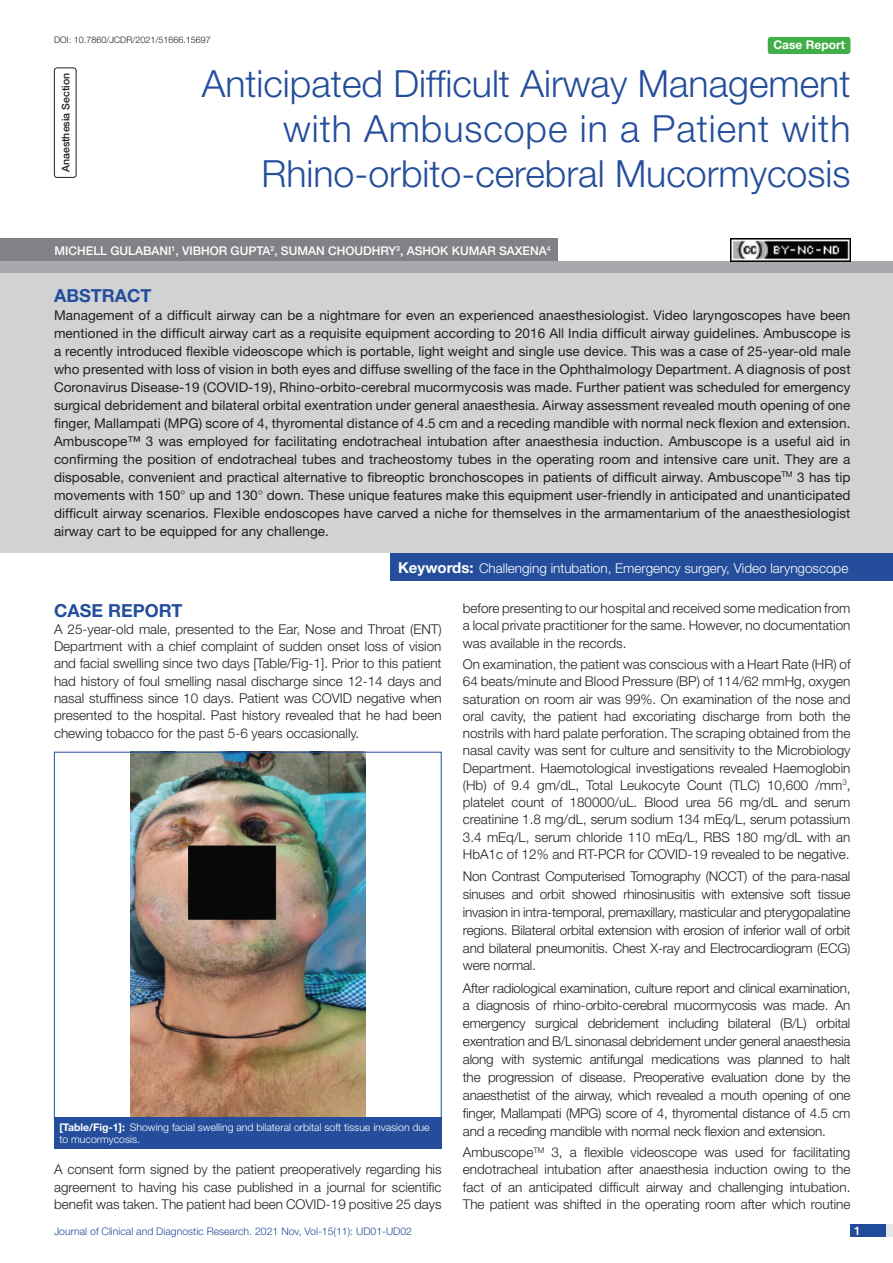
<style>
.page{position:relative;width:893px;height:1263px;background:#fff}
.page>*{position:absolute;margin:0;border:0;box-sizing:border-box;transform-origin:0 0}
.t1{font:300 37.5px/45px "Helvetica Neue";color:#244e9b;text-align:right}
.Heading{font:700 18px "Helvetica Neue";color:#244e9b}
.Abstract_head{font:700 18px "Helvetica Neue";color:#244e9b}
.Body_text{font:300 13.5px/17.2px "Helvetica Neue";color:#231f20;text-align:justify}
.Abstract_Text{font:13.5px/18px "Helvetica Neue";letter-spacing:.005em;color:#231f20;text-align:justify}
.Key_words{font:300 13.5px "Helvetica Neue";color:#fff}
.Author{font:500 12px "Helvetica Neue";color:#fff}
.t2{font:700 12px "Helvetica Neue";color:#fff}
.TABLE_FIG{font:300 10.5px/12.6px "Helvetica Neue";color:#fff}
.t3{font:300 10.5px "Helvetica Neue";color:#244e9b}
.section{font:500 10.5px "Helvetica Neue";color:#231f20}
.DOI{font:300 9px "Helvetica Neue";color:#231f20}
.s1{font-weight:300}
.s2{font-weight:700;font-size:15px}
.s3{font-weight:700}
</style>
<div class="page">
<div style="left:850px;top:1224px;width:43px;height:13px;background:#e6e7e9"></div>
<div style="left:850px;top:1224px;width:35px;height:13px;background:#214c99"></div>
<div style="left:768px;top:37px;width:82px;height:17px;background:#40ae49;border-radius:3px"></div>
<div style="left:54px;top:68px;width:22px;height:110px;border:1px solid #231f20;border-radius:3px"></div>
<div style="left:0;top:261px;width:893px;height:12px;background:#a8a9ad"></div>
<div style="left:0;top:238px;width:558px;height:23px;background:#808285"></div>
<div style="left:0;top:273px;width:893px;height:280px;background:#d1d2d4"></div>
<div style="left:390px;top:553px;width:503px;height:28px;background:#244e9b"></div>
<img style="left:130px;top:754px;width:235px;height:363px">
<div style="left:54px;top:1117px;width:388px;height:32px;background:#244e9b"></div>
<img style="left:730px;top:239px;width:120px;height:22px">
<p class="DOI" style="left:54px;top:35px;width:158px">DOI: 10.7860/JCDR/2021/51666.15697</p>
<p class="t2" style="left:773px;top:37px;width:73px">Case Report</p>
<p class="section" style="left:59px;top:172px;width:101px;rotate:-90deg">ANAESTHESIA SECTION</p>
<p class="t1" style="left:202px;top:60px;width:650px">Anticipated Difficult Airway Management with Ambuscope in a Patient with<br>Rhino-orbito-cerebral Mucormycosis</p>
<p class="Author" style="left:54px;top:243px;width:498px">MICHELL GULABANI<sup>1</sup>, VIBHOR GUPTA<sup>2</sup>, SUMAN CHOUDHRY<sup>3</sup>, ASHOK KUMAR SAXENA<sup>4</sup></p>
<p class="Abstract_head" style="left:54px;top:284px;width:99px">ABSTRACT</p>
<p class="Abstract_Text" style="left:54px;top:306px;width:798px">Management of a difficult airway can be a nightmare for even an experienced anaesthesiologist. Video laryngoscopes have been mentioned in the difficult airway cart as a requisite equipment according to 2016 All India difficult airway guidelines. Ambuscope is a recently introduced flexible videoscope which is portable, light weight and single use device. This was a case of 25-year-old male who presented with loss of vision in both eyes and diffuse swelling of the face in the Ophthalmology Department. A diagnosis of post Coronavirus Disease-19 (COVID-19), Rhino-orbito-cerebral mucormycosis was made. Further patient was scheduled for emergency surgical debridement and bilateral orbital exentration under general anaesthesia. Airway assessment revealed mouth opening of one finger, Mallampati (MPG) score of 4, thyromental distance of 4.5 cm and a receding mandible with normal neck flexion and extension.<br>Ambuscope™ 3 was employed for facilitating endotracheal intubation after anaesthesia induction. Ambuscope is a useful aid in confirming the position of endotracheal tubes and tracheostomy tubes in the operating room and intensive care unit. They are a disposable, convenient and practical alternative to fibreoptic bronchoscopes in patients of difficult airway. Ambuscope<sup>TM</sup> 3 has tip movements with 150<span class="s1">°</span> up and 130<span class="s1">°</span> down. These unique features make this equipment user-friendly in anticipated and unanticipated difficult airway scenarios. Flexible endoscopes have carved a niche for themselves in the armamentarium of the anaesthesiologist airway cart to be equipped for any challenge.</p>
<p class="Key_words" style="left:398px;top:559px;width:452px"><span class="s2">Keywords:</span> Challenging intubation, Emergency surgery, Video laryngoscope</p>
<p class="Heading" style="left:54px;top:599px;width:130px">CASE REPORT</p>
<p class="Body_text" style="left:54px;top:620px;width:389px">A 25-year-old male, presented to the Ear, Nose and Throat (ENT)<br>Department with a chief complaint of sudden onset loss of vision and facial swelling since two days [Table/Fig-1]. Prior to this patient had history of foul smelling nasal discharge since 12-14 days and nasal stuffiness since 10 days. Patient was COVID negative when presented to the hospital. Past history revealed that he had been chewing tobacco for the past 5-6 years occasionally.</p>
<p class="TABLE_FIG" style="left:59px;top:1120px;width:372px"><span class="s3">[Table/Fig-1]:</span> Showing facial swelling and bilateral orbital soft tissue invasion due to mucormycosis.</p>
<p class="Body_text" style="left:54px;top:1160px;width:389px">A consent form signed by the patient preoperatively regarding his agreement to having his case published in a journal for scientific benefit was taken. The patient had been COVID-19 positive 25 days</p>
<p class="Body_text" style="left:463px;top:599px;width:389px">before presenting to our hospital and received some medication from a local private practitioner for the same. However, no documentation was available in the records.</p>
<p class="Body_text" style="left:463px;top:655px;width:389px">On examination, the patient was conscious with a Heart Rate (HR) of 64 beats/minute and Blood Pressure (BP) of 114/62 mmHg, oxygen saturation on room air was 99%. On examination of the nose and oral cavity, the patient had excoriating discharge from both the nostrils with hard palate perforation. The scraping obtained from the nasal cavity was sent for culture and sensitivity to the Microbiology Department. Haemotological investigations revealed Haemoglobin (Hb) of 9.4 gm/dL, Total Leukocyte Count (TLC) 10,600 /mm<sup>3</sup>, platelet count of 180000/uL. Blood urea 56 mg/dL and serum creatinine 1.8 mg/dL, serum sodium 134 mEq/L, serum potassium 3.4 mEq/L, serum chloride 110 mEq/L, RBS 180 mg/dL with an HbA1c of 12% and RT-PCR for COVID-19 revealed to be negative.</p>
<p class="Body_text" style="left:463px;top:867px;width:389px;line-height:17.9px">Non Contrast Computerised Tomography (NCCT) of the para-nasal sinuses and orbit showed rhinosinusitis with extensive soft tissue invasion in intra-temporal, premaxillary, masticular and pterygopalatine regions. Bilateral orbital extension with erosion of inferior wall of orbit and bilateral pneumonitis. Chest X-ray and Electrocardiogram (ECG) were normal.</p>
<p class="Body_text" style="left:463px;top:978px;width:389px;line-height:17.9px">After radiological examination, culture report and clinical examination, a diagnosis of rhino-orbito-cerebral mucormycosis was made. An emergency surgical debridement including bilateral (B/L) orbital exentration and B/L sinonasal debridement under general anaesthesia along with systemic antifungal medications was planned to halt the progression of disease. Preoperative evaluation done by the anaesthetist of the airway, which revealed a mouth opening of one finger, Mallampati (MPG) score of 4, thyromental distance of 4.5 cm and a receding mandible with normal neck flexion and extension.</p>
<p class="Body_text" style="left:463px;top:1143px;width:389px">Ambuscope<sup>TM</sup> 3, a flexible videoscope was used for facilitating endotracheal intubation after anaesthesia induction owing to the fact of an anticipated difficult airway and challenging intubation.<br>The patient was shifted in the operating room after which routine</p>
<p class="t3" style="left:54px;top:1225px;width:360px">Journal of Clinical and Diagnostic Research. 2021 Nov, Vol-15(11): UD01-UD02</p>
<p class="Author" style="left:854px;top:1223px;width:8px">1</p>
</div>
